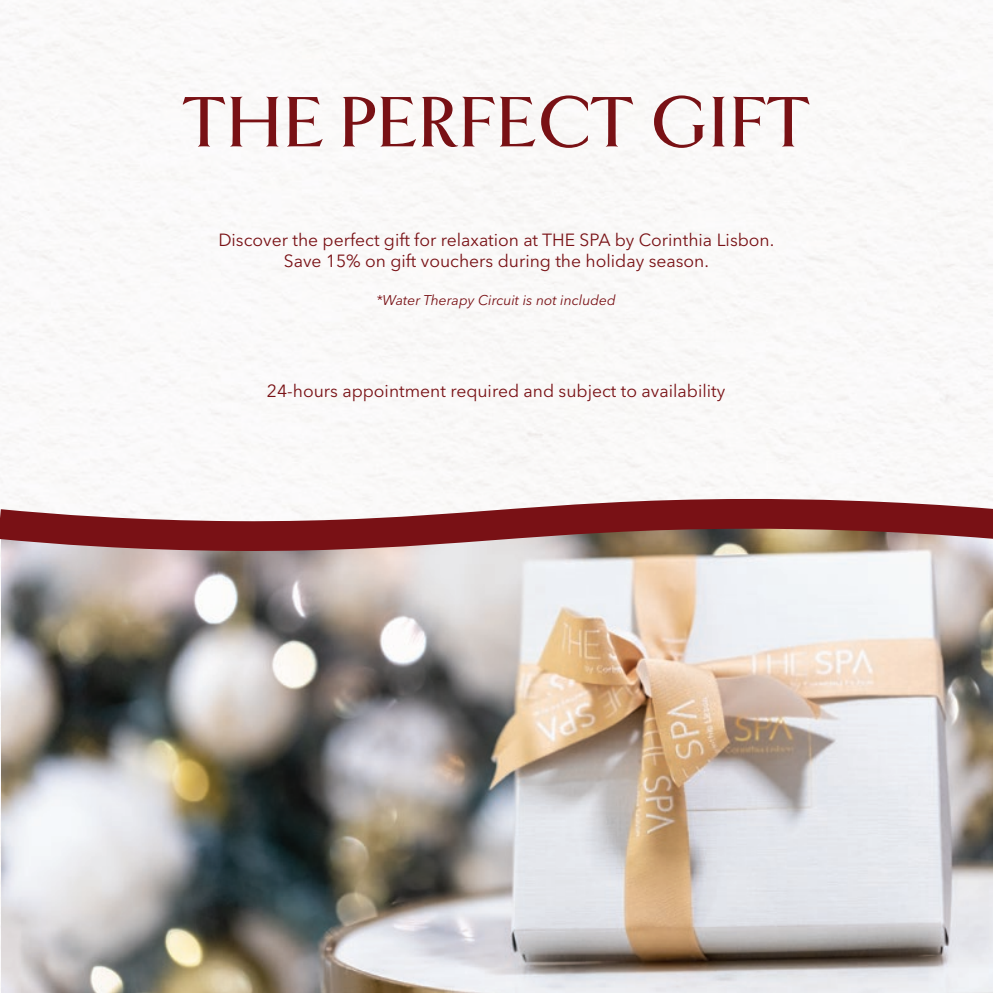
<style>
.page{position:relative;width:993px;height:993px;background:#fff}
.page>*{position:absolute;margin:0;border:0;box-sizing:border-box;transform-origin:0 0}
.t1{font:700 75.08px "Goldenbook";color:#791115;scale:.96 1}
.t2{font:17.5px/21px "Avenir Next LT Pro";color:#791115;text-align:center}
.t3{font:italic 14px "Avenir Next LT Pro";color:#791115}
</style>
<div class="page">
<img style="left:1px;top:567px;width:991px;height:425px">
<svg style="left:0;top:484px;width:992px;height:83px"></svg>
<h1 class="t1" style="left:182px;top:75px;width:655px">THE PERFECT GIFT</h1>
<p class="t2" style="left:218px;top:229px;width:557px">Discover the perfect gift for relaxation at THE SPA by Corinthia Lisbon.<br>Save 15% on gift vouchers during the holiday season.</p>
<p class="t3" style="left:376px;top:291px;width:241px">*Water Therapy Circuit is not included</p>
<p class="t2" style="left:267px;top:380px;width:460px">24-hours appointment required and subject to availability</p>
</div>
